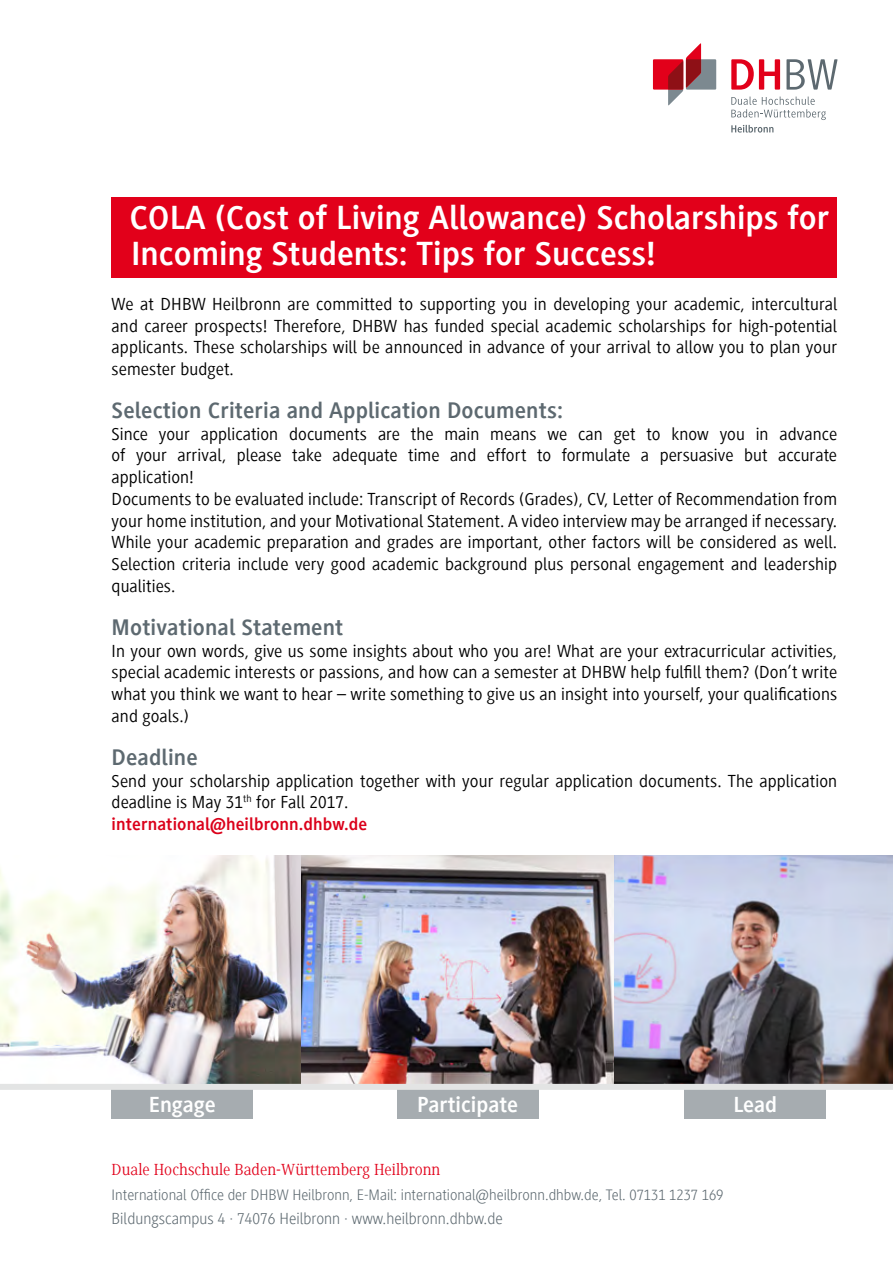
<style>
.page{position:relative;width:893px;height:1263px;background:#fff}
.page>*{position:absolute;margin:0;border:0;box-sizing:border-box;transform-origin:0 0}
.t1{font:700 34.5px/36px "Generis Sans Com";color:#fff}
.t2{font:700 23.25px "Generis Sans Com";letter-spacing:.005em;color:#5d6970}
.t3{font:700 22.5px "Generis Sans Com";color:#fff}
.t4{font:18px/21.8px "Generis Sans Com";letter-spacing:.005em;color:#000;text-align:justify}
.t5{font:700 18px "Generis Sans Com";letter-spacing:.005em;color:#db001a}
.t6{font:300 16.5px "Generis Sans Com";color:#5d6970}
.t7{font:16.5px "Generis Serif Com";color:#e2001a}
.Fliesstext{font:300 15.6px "Generis Sans Com";color:#5d6970}
</style>
<div class="page">
<div style="left:112px;top:198px;width:725px;height:80px;background:#e2001a"></div>
<div style="left:653px;top:59px;width:30px;height:31px;background:#e2001a"></div>
<svg style="left:668px;top:43px;width:48px;height:62px"></svg>
<svg style="left:731px;top:59px;width:49px;height:31px"></svg>
<svg style="left:786px;top:59px;width:51px;height:31px"></svg>
<svg style="left:731px;top:97px;width:95px;height:36px"></svg>
<img style="left:0;top:855px;width:614px;height:229px">
<img style="left:614px;top:855px;width:279px;height:229px">
<div style="left:112px;top:1089px;width:141px;height:29px;background:#a6acb0"></div>
<div style="left:397px;top:1089px;width:141px;height:30px;background:#a6acb0"></div>
<div style="left:685px;top:1089px;width:141px;height:30px;background:#a6acb0"></div>
<div style="left:0;top:1084px;width:893px;height:6px;background:#e3e4e4"></div>
<p class="t1" style="left:129px;top:200px;width:702px">COLA (Cost of Living Allowance) Scholarships for<br>Incoming Students: Tips for Success!</p>
<p class="t4" style="left:112px;top:293px;width:727px">We at DHBW Heilbronn are committed to supporting you in developing your academic, intercultural and career prospects! Therefore, DHBW has funded special academic scholarships for high-potential applicants. These scholarships will be announced in advance of your arrival to allow you to plan your semester budget.</p>
<p class="t2" style="left:112px;top:397px;width:453px">Selection Criteria and Application Documents:</p>
<p class="t4" style="left:112px;top:423px;width:727px">Since your application documents are the main means we can get to know you in advance of your arrival, please take adequate time and effort to formulate a persuasive but accurate application!</p>
<p class="t4" style="left:112px;top:488px;width:727px">Documents to be evaluated include: Transcript of Records (Grades), CV, Letter of Recommendation from your home institution, and your Motivational Statement. A video interview may be arranged if necessary.</p>
<p class="t4" style="left:112px;top:532px;width:727px">While your academic preparation and grades are important, other factors will be considered as well.<br>Selection criteria include very good academic background plus personal engagement and leadership qualities.</p>
<p class="t2" style="left:112px;top:614px;width:233px">Motivational Statement</p>
<p class="t4" style="left:112px;top:640px;width:727px">In your own words, give us some insights about who you are! What are your extracurricular activities, special academic interests or passions, and how can a semester at DHBW help fulfill them? (Don’t write what you think we want to hear – write something to give us an insight into yourself, your qualifications and goals.)</p>
<p class="t2" style="left:112px;top:744px;width:88px">Deadline</p>
<p class="t4" style="left:112px;top:770px;width:727px">Send your scholarship application together with your regular application documents. The application deadline is May 31<sup>th</sup> for Fall 2017.</p>
<p class="t5" style="left:112px;top:814px;width:257px">international@heilbronn.dhbw.de</p>
<p class="t3" style="left:149px;top:1092px;width:68px">Engage</p>
<p class="t3" style="left:417px;top:1092px;width:102px">Participate</p>
<p class="t3" style="left:733px;top:1092px;width:45px">Lead</p>
<p class="t7" style="left:112px;top:1160px;width:330px">Duale Hochschule Baden-Württemberg Heilbronn</p>
<p class="Fliesstext" style="left:112px;top:1186px;width:613px">International Office der DHBW Heilbronn, E-Mail: international@heilbronn.dhbw.de, Tel. 07131 1237 169</p>
<p class="t6" style="left:112px;top:1209px;width:393px">Bildungscampus 4 · 74076 Heilbronn · www.heilbronn.dhbw.de</p>
</div>
